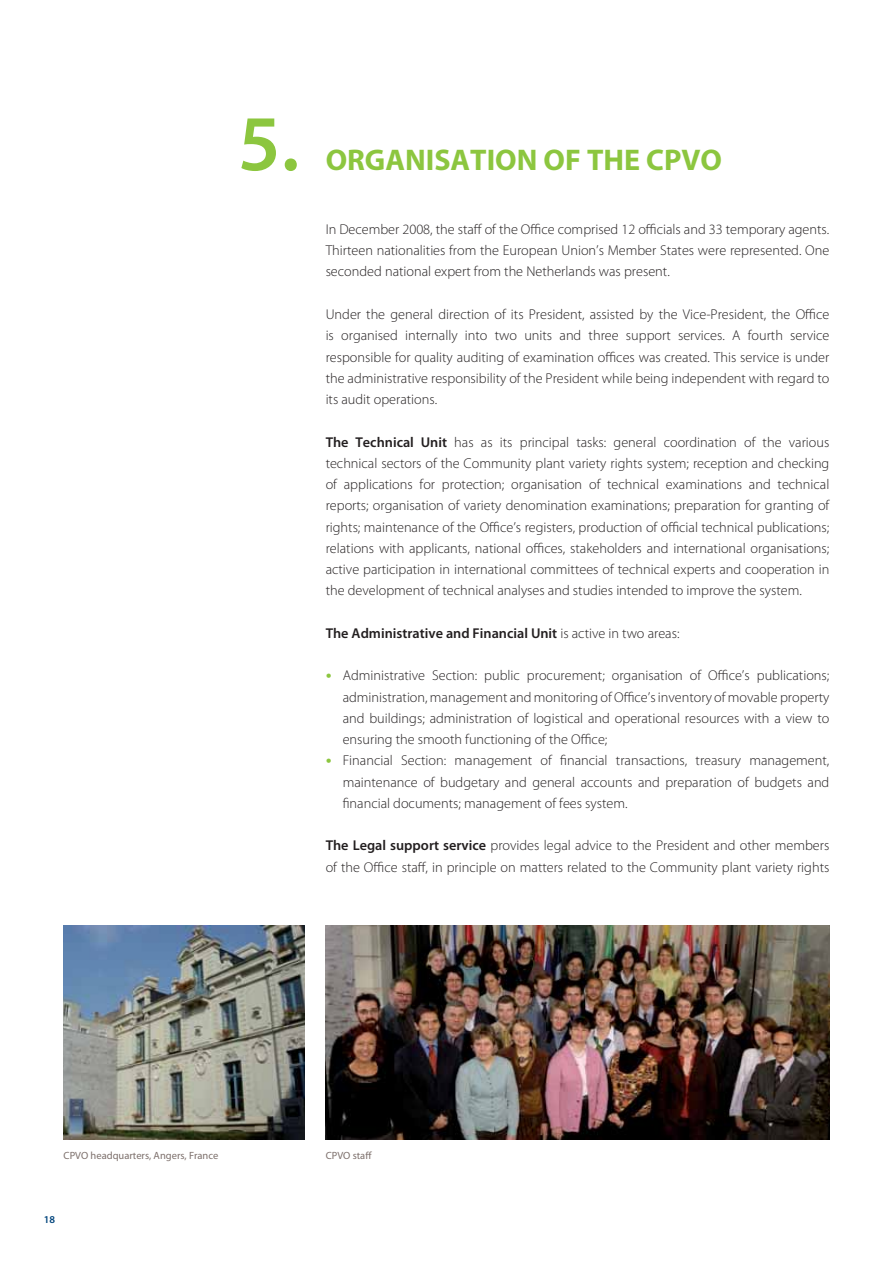
<style>
.page{position:relative;width:893px;height:1263px;background:#fff}
.page>*{position:absolute;margin:0;border:0;box-sizing:border-box;transform-origin:0 0}
.t1{font:600 79.5px "Myriad Pro";color:#8cc63f}
.t2{font:700 30px "Myriad Pro";color:#8cc63f}
.t3{font:300 14.25px/21.3px "Myriad Pro";color:#231f20;text-align:justify}
.t4{font:600 14.25px "Myriad Pro";color:#231f20}
.t5{font:10.5px "Myriad Pro";color:#7d706c}
.t6{font:600 10.5px "Myriad Pro";color:#00447c}
.s1{font-weight:600}
.s2{font-weight:300}
.s3{font-size:24px;color:#8cc63f}
</style>
<div class="page">
<img style="left:64px;top:926px;width:240px;height:213px">
<img style="left:325px;top:926px;width:504px;height:213px">
<h1 class="t1" style="left:238px;top:114px;width:63px">5.</h1>
<h2 class="t2" style="left:325px;top:149px;width:398px">ORGANISATION OF THE CPVO</h2>
<p class="t3" style="left:325px;top:220px;width:505px">In December 2008, the staff of the Office comprised 12 officials and 33 temporary agents.<br>Thirteen nationalities from the European Union’s Member States were represented. One seconded national expert from the Netherlands was present.</p>
<p class="t3" style="left:325px;top:305px;width:505px">Under the general direction of its President, assisted by the Vice-President, the Office is organised internally into two units and three support services. A fourth service responsible for quality auditing of examination offices was created. This service is under the administrative responsibility of the President while being independent with regard to its audit operations.</p>
<p class="t3" style="left:325px;top:433px;width:505px"><span class="s1">The Technical Unit</span> has as its principal tasks: general coordination of the various technical sectors of the Community plant variety rights system; reception and checking of applications for protection; organisation of technical examinations and technical reports; organisation of variety denomination examinations; preparation for granting of rights; maintenance of the Office’s registers, production of official technical publications; relations with applicants, national offices, stakeholders and international organisations; active participation in international committees of technical experts and cooperation in the development of technical analyses and studies intended to improve the system.</p>
<p class="t4" style="left:325px;top:628px;width:355px">The Administrative and Financial Unit <span class="s2">is active in two areas:</span></p>
<p class="t3" style="left:343px;top:666px;width:488px;text-indent:-17px"><span class="s3">•</span> Administrative Section: public procurement; organisation of Office’s publications; administration, management and monitoring of Office’s inventory of movable property and buildings; administration of logistical and operational resources with a view to ensuring the smooth functioning of the Office;</p>
<p class="t3" style="left:343px;top:751px;width:488px;text-indent:-17px"><span class="s3">•</span> Financial Section: management of financial transactions, treasury management, maintenance of budgetary and general accounts and preparation of budgets and financial documents; management of fees system.</p>
<p class="t3" style="left:325px;top:837px;width:505px"><span class="s1">The Legal support service</span> provides legal advice to the President and other members of the Office staff, in principle on matters related to the Community plant variety rights</p>
<p class="t5" style="left:64px;top:1151px;width:156px">CPVO headquarters, Angers, France</p>
<p class="t5" style="left:325px;top:1151px;width:48px">CPVO staff</p>
<p class="t6" style="left:44px;top:1215px;width:13px">18</p>
</div>
